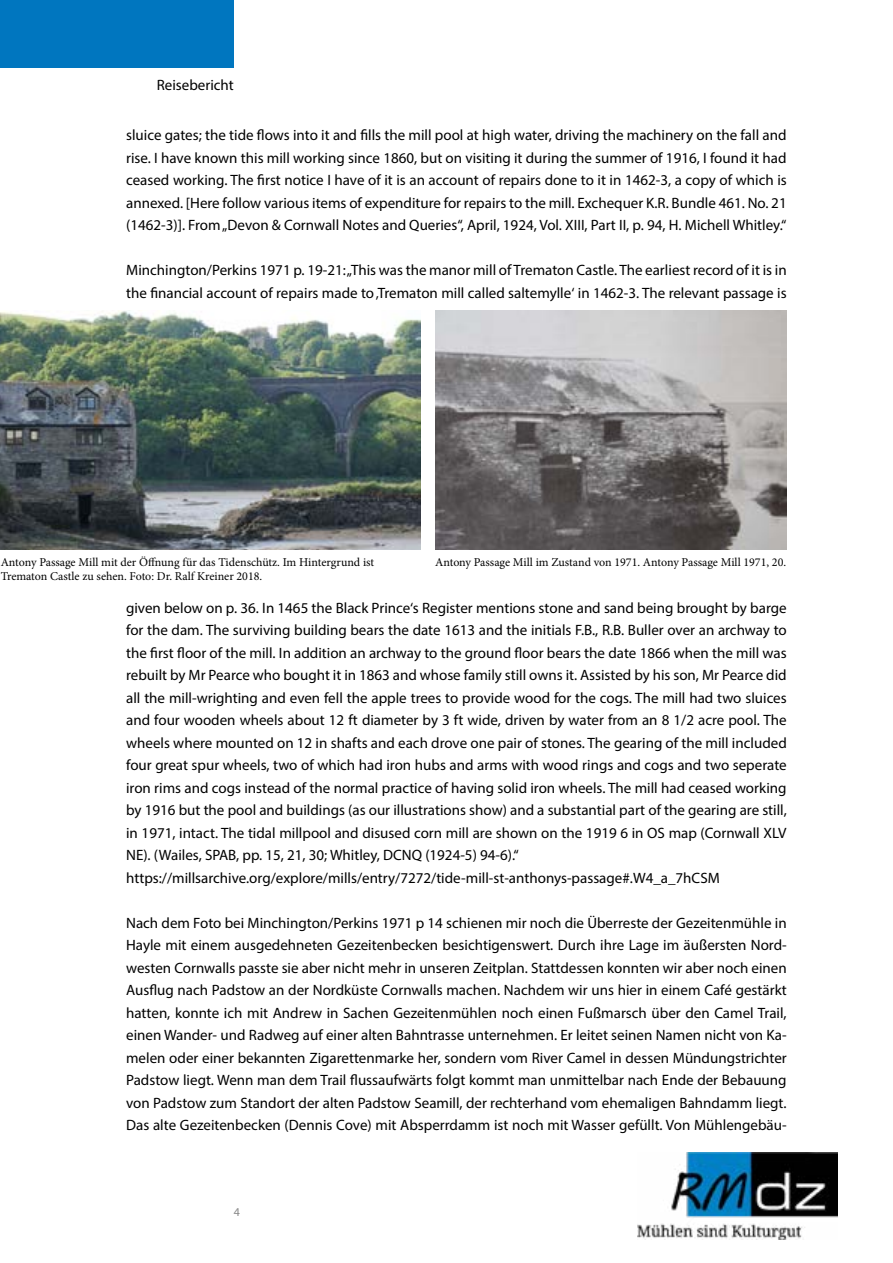
<style>
.page{position:relative;width:893px;height:1263px;background:#fff}
.page>*{position:absolute;margin:0;border:0;box-sizing:border-box;transform-origin:0 0}
.t1{font:15px/22.5px "Myriad Pro";color:#000;text-align:justify}
.t2{font:12px/14.4px "Minion Pro";letter-spacing:-.005em;color:#000}
.t3{font:12px "Myriad Pro";color:#878787}
</style>
<div class="page">
<div style="left:0;top:0;width:234px;height:68px;background:#0076bf"></div>
<img style="left:638px;top:1152px;width:200px;height:88px">
<img style="left:435px;top:310px;width:352px;height:240px">
<img style="left:0;top:310px;width:420px;height:240px">
<p class="t1" style="left:157px;top:74px;width:79px">Reisebericht</p>
<p class="t1" style="left:126px;top:124px;width:662px">sluice gates; the tide flows into it and fills the mill pool at high water, driving the machinery on the fall and rise. I have known this mill working since 1860, but on visiting it during the summer of 1916, I found it had ceased working. The first notice I have of it is an account of repairs done to it in 1462-3, a copy of which is annexed. [Here follow various items of expenditure for repairs to the mill. Exchequer K.R. Bundle 461. No. 21 (1462-3)]. From „Devon &amp; Cornwall Notes and Queries“, April, 1924, Vol. XIII, Part II, p. 94, H. Michell Whitley.“</p>
<p class="t1" style="left:126px;top:259px;width:662px">Minchington/Perkins 1971 p. 19-21: „This was the manor mill of Trematon Castle. The earliest record of it is in the financial account of repairs made to ‚Trematon mill called saltemylle‘ in 1462-3. The relevant passage is</p>
<p class="t2" style="left:1px;top:555px;width:375px">Antony Passage Mill mit der Öffnung für das Tidenschütz. Im Hintergrund ist<br>Trematon Castle zu sehen. Foto: Dr. Ralf Kreiner 2018.</p>
<p class="t2" style="left:435px;top:555px;width:353px">Antony Passage Mill im Zustand von 1971. Antony Passage Mill 1971, 20.</p>
<p class="t1" style="left:126px;top:596px;width:662px;text-align:left">given below on p. 36. In 1465 the Black Prince‘s Register mentions stone and sand being brought by barge for the dam. The surviving building bears the date 1613 and the initials F.B., R.B. Buller over an archway to the first floor of the mill. In addition an archway to the ground floor bears the date 1866 when the mill was rebuilt by Mr Pearce who bought it in 1863 and whose family still owns it. Assisted by his son, Mr Pearce did all the mill-wrighting and even fell the apple trees to provide wood for the cogs. The mill had two sluices and four wooden wheels about 12 ft diameter by 3 ft wide, driven by water from an 8 1/2 acre pool. The wheels where mounted on 12 in shafts and each drove one pair of stones. The gearing of the mill included four great spur wheels, two of which had iron hubs and arms with wood rings and cogs and two seperate iron rims and cogs instead of the normal practice of having solid iron wheels. The mill had ceased working by 1916 but the pool and buildings (as our illustrations show) and a substantial part of the gearing are still, in 1971, intact. The tidal millpool and disused corn mill are shown on the 1919 6 in OS map (Cornwall XLV NE). (Wailes, SPAB, pp. 15, 21, 30; Whitley, DCNQ (1924-5) 94-6).“ https://millsarchive.org/explore/mills/entry/7272/tide-mill-st-anthonys-passage#.W4_a_7hCSM</p>
<p class="t1" style="left:126px;top:911px;width:662px">Nach dem Foto bei Minchington/Perkins 1971 p 14 schienen mir noch die Überreste der Gezeitenmühle in Hayle mit einem ausgedehneten Gezeitenbecken besichtigenswert. Durch ihre Lage im äußersten Nord&shy;westen Cornwalls passte sie aber nicht mehr in unseren Zeitplan. Stattdessen konnten wir aber noch einen Ausflug nach Padstow an der Nordküste Cornwalls machen. Nachdem wir uns hier in einem Café gestärkt hatten, konnte ich mit Andrew in Sachen Gezeitenmühlen noch einen Fußmarsch über den Camel Trail, einen Wander- und Radweg auf einer alten Bahntrasse unternehmen. Er leitet seinen Namen nicht von Ka&shy;melen oder einer bekannten Zigarettenmarke her, sondern vom River Camel in dessen Mündungstrichter Padstow liegt. Wenn man dem Trail flussaufwärts folgt kommt man unmittelbar nach Ende der Bebauung von Padstow zum Standort der alten Padstow Seamill, der rechterhand vom ehemaligen Bahndamm liegt.<br>Das alte Gezeitenbecken (Dennis Cove) mit Absperrdamm ist noch mit Wasser gefüllt. Von Mühlengebäu-</p>
<p class="t3" style="left:234px;top:1205px;width:8px">4</p>
</div>
